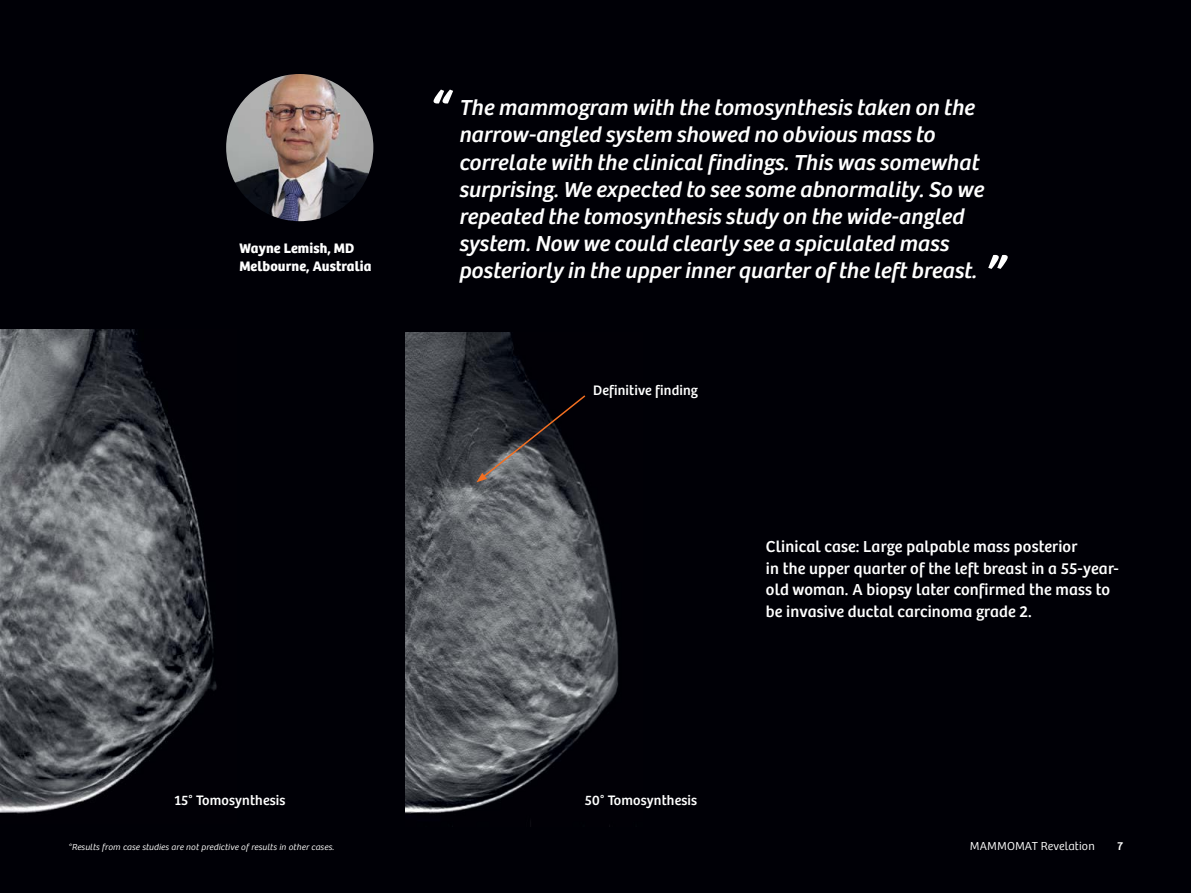
<style>
.page{position:relative;width:1191px;height:893px;background:#000006}
.page>*{position:absolute;margin:0;border:0;box-sizing:border-box;transform-origin:0 0}
.t1{font:54px "Bree SH Text Oblique";color:#fff}
.t2{font:22.5px/27px "Bree SH Text Oblique";letter-spacing:.005em;color:#fff}
.t3{font:16.5px/21.6px "Bree SH Text Regular";letter-spacing:.01em;color:#fff}
.t4{font:14.25px "Bree SH Text Regular";letter-spacing:.01em;color:#fff}
.t5{font:14.25px/18px "Bree SH Text Bold";letter-spacing:.01em;color:#fff}
.t6{font:12px "Bree SH Text Light";letter-spacing:.01em;color:#fff}
.t7{font:12px "Bree SH Text Regular";color:#fff}
.t8{font:italic 9px "Bree SH Text Light";letter-spacing:.015em;color:#fff}
</style>
<div class="page">
<img style="left:0;top:330px;width:217px;height:484px">
<img style="left:405px;top:332px;width:214px;height:494px">
<img style="left:226px;top:74px;width:147px;height:147px;border-radius:74px">
<svg style="left:476px;top:394px;width:111px;height:88px"></svg>
<p class="t5" style="left:239px;top:240px;width:133px">Wayne Lemish, MD<br>Melbourne, Australia</p>
<h1 class="t1" style="left:427px;top:80px;width:22px">“</h1>
<p class="t2" style="left:459px;top:95px;width:526px">The mammogram with the tomosynthesis taken on the narrow-angled system showed no obvious mass to correlate with the clinical findings. This was somewhat surprising. We expected to see some abnormality. So we repeated the tomosynthesis study on the wide-angled system. Now we could clearly see a spiculated mass posteriorly in the upper inner quarter of the left breast.</p>
<h1 class="t1" style="left:981px;top:245px;width:22px">”</h1>
<p class="t4" style="left:593px;top:381px;width:106px">Definitive finding</p>
<p class="t3" style="left:766px;top:536px;width:354px">Clinical case: Large palpable mass posterior<br>in the upper quarter of the left breast in a 55-year&shy;old woman. A biopsy later confirmed the mass to be invasive ductal carcinoma grade 2.</p>
<p class="t4" style="left:174px;top:791px;width:113px">15° Tomosynthesis</p>
<p class="t4" style="left:585px;top:791px;width:114px">50° Tomosynthesis</p>
<p class="t8" style="left:68px;top:842px;width:267px">*Results from case studies are not predictive of results in other cases.</p>
<p class="t6" style="left:969px;top:839px;width:126px">MAMMOMAT Revelation</p>
<p class="t7" style="left:1117px;top:839px;width:7px">7</p>
</div>
